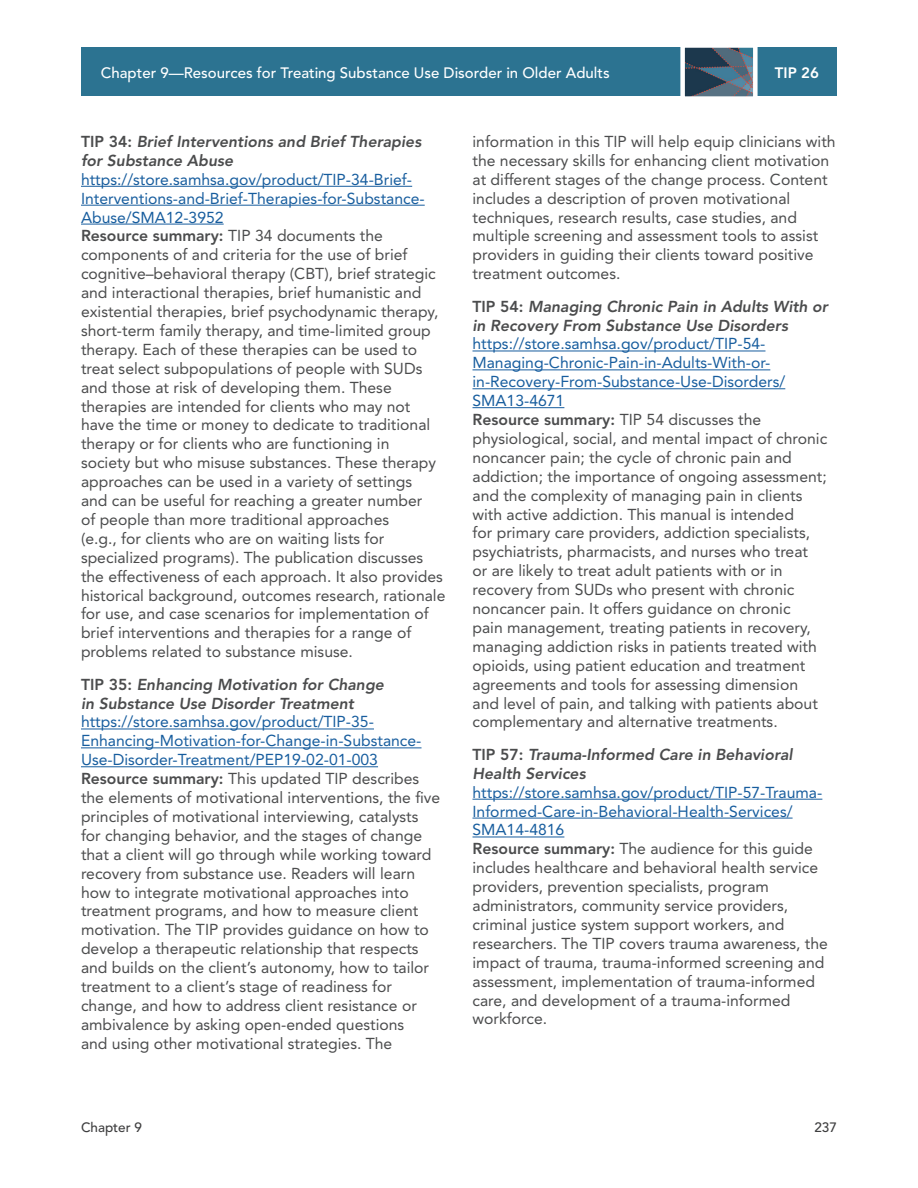
<style>
.page{position:relative;width:918px;height:1188px;background:#fff}
.page>*{position:absolute;margin:0;border:0;box-sizing:border-box;transform-origin:0 0}
.TEXT_10_5{font:15.75px/18.9px "Avenir LT Std";color:#4b4c4d}
.t1{font:500 15px "Avenir LT Std";color:#fff}
.t2{font:800 15px "Avenir LT Std";color:#fff}
.t3{font:500 13.5px "Avenir LT Std";color:#3e3e3f}
.s1{font-weight:800}
.s2{font-weight:800;font-style:italic}
.s3{color:#175d9e}
</style>
<div class="page">
<div style="left:81px;top:48px;width:756px;height:48px;background:#2c7391"></div>
<svg style="left:678px;top:47px;width:82px;height:50px;background:#587082"></svg>
<hr style="left:81px;top:186px;width:331px;height:1px;background:#175d9e">
<hr style="left:81px;top:205px;width:344px;height:1px;background:#175d9e">
<hr style="left:81px;top:224px;width:143px;height:1px;background:#175d9e">
<hr style="left:81px;top:729px;width:293px;height:1px;background:#175d9e">
<hr style="left:81px;top:747px;width:341px;height:1px;background:#175d9e">
<hr style="left:81px;top:766px;width:297px;height:1px;background:#175d9e">
<hr style="left:472px;top:351px;width:293px;height:1px;background:#175d9e">
<hr style="left:472px;top:369px;width:298px;height:1px;background:#175d9e">
<hr style="left:472px;top:388px;width:313px;height:1px;background:#175d9e">
<hr style="left:472px;top:407px;width:92px;height:1px;background:#175d9e">
<hr style="left:472px;top:799px;width:350px;height:1px;background:#175d9e">
<hr style="left:472px;top:818px;width:321px;height:1px;background:#175d9e">
<hr style="left:472px;top:837px;width:92px;height:1px;background:#175d9e">
<p class="t1" style="left:101px;top:64px;width:510px">Chapter 9—Resources for Treating Substance Use Disorder in Older Adults</p>
<p class="t2" style="left:775px;top:64px;width:46px">TIP 26</p>
<p class="TEXT_10_5" style="left:81px;top:132px;width:366px"><span class="s1">TIP 34:</span> <span class="s2">Brief Interventions and Brief Therapies for Substance Abuse </span><span class="s3">https://store.samhsa.gov/product/TIP-34-Brief-Interventions-and-Brief-Therapies-for-Substance-Abuse/SMA12-3952<br></span><span class="s1">Resource summary:</span> TIP 34 documents the components of and criteria for the use of brief cognitive–behavioral therapy (CBT), brief strategic and interactional therapies, brief humanistic and existential therapies, brief psychodynamic therapy, short-term family therapy, and time-limited group therapy. Each of these therapies can be used to treat select subpopulations of people with SUDs and those at risk of developing them. These therapies are intended for clients who may not have the time or money to dedicate to traditional therapy or for clients who are functioning in<br>society but who misuse substances. These therapy approaches can be used in a variety of settings<br>and can be useful for reaching a greater number<br>of people than more traditional approaches<br>(e.g., for clients who are on waiting lists for specialized programs). The publication discusses the effectiveness of each approach. It also provides historical background, outcomes research, rationale for use, and case scenarios for implementation of brief interventions and therapies for a range of problems related to substance misuse.</p>
<p class="TEXT_10_5" style="left:81px;top:675px;width:361px"><span class="s1">TIP 35:</span> <span class="s2">Enhancing Motivation for Change<br>in Substance Use Disorder Treatment </span><span class="s3">https://store.samhsa.gov/product/TIP-35- Enhancing-Motivation-for-Change-in-Substance-Use-Disorder-Treatment/PEP19-02-01-003<br></span><span class="s1">Resource summary:</span> This updated TIP describes the elements of motivational interventions, the five principles of motivational interviewing, catalysts for changing behavior, and the stages of change that a client will go through while working toward recovery from substance use. Readers will learn how to integrate motivational approaches into treatment programs, and how to measure client motivation. The TIP provides guidance on how to develop a therapeutic relationship that respects and builds on the client’s autonomy, how to tailor treatment to a client’s stage of readiness for change, and how to address client resistance or ambivalence by asking open-ended questions<br>and using other motivational strategies. The</p>
<p class="TEXT_10_5" style="left:472px;top:132px;width:365px">information in this TIP will help equip clinicians with the necessary skills for enhancing client motivation at different stages of the change process. Content includes a description of proven motivational techniques, research results, case studies, and multiple screening and assessment tools to assist providers in guiding their clients toward positive treatment outcomes.</p>
<p class="TEXT_10_5" style="left:472px;top:297px;width:357px"><span class="s1">TIP 54:</span> <span class="s2">Managing Chronic Pain in Adults With or in Recovery From Substance Use Disorders </span><span class="s3">https://store.samhsa.gov/product/TIP-54- Managing-Chronic-Pain-in-Adults-With-or&shy;in-Recovery-From-Substance-Use-Disorders/ SMA13-4671<br></span><span class="s1">Resource summary:</span> TIP 54 discusses the physiological, social, and mental impact of chronic noncancer pain; the cycle of chronic pain and addiction; the importance of ongoing assessment; and the complexity of managing pain in clients with active addiction. This manual is intended<br>for primary care providers, addiction specialists, psychiatrists, pharmacists, and nurses who treat<br>or are likely to treat adult patients with or in recovery from SUDs who present with chronic noncancer pain. It offers guidance on chronic<br>pain management, treating patients in recovery, managing addiction risks in patients treated with opioids, using patient education and treatment agreements and tools for assessing dimension and level of pain, and talking with patients about complementary and alternative treatments.</p>
<p class="TEXT_10_5" style="left:472px;top:745px;width:357px"><span class="s1">TIP 57:</span> <span class="s2">Trauma-Informed Care in Behavioral Health Services </span><span class="s3">https://store.samhsa.gov/product/TIP-57-Trauma-Informed-Care-in-Behavioral-Health-Services/ SMA14-4816<br></span><span class="s1">Resource summary:</span> The audience for this guide includes healthcare and behavioral health service providers, prevention specialists, program administrators, community service providers, criminal justice system support workers, and researchers. The TIP covers trauma awareness, the impact of trauma, trauma-informed screening and assessment, implementation of trauma-informed care, and development of a trauma-informed workforce.</p>
<p class="t3" style="left:81px;top:1120px;width:63px">Chapter 9</p>
<p class="t3" style="left:814px;top:1120px;width:24px">237</p>
</div>
